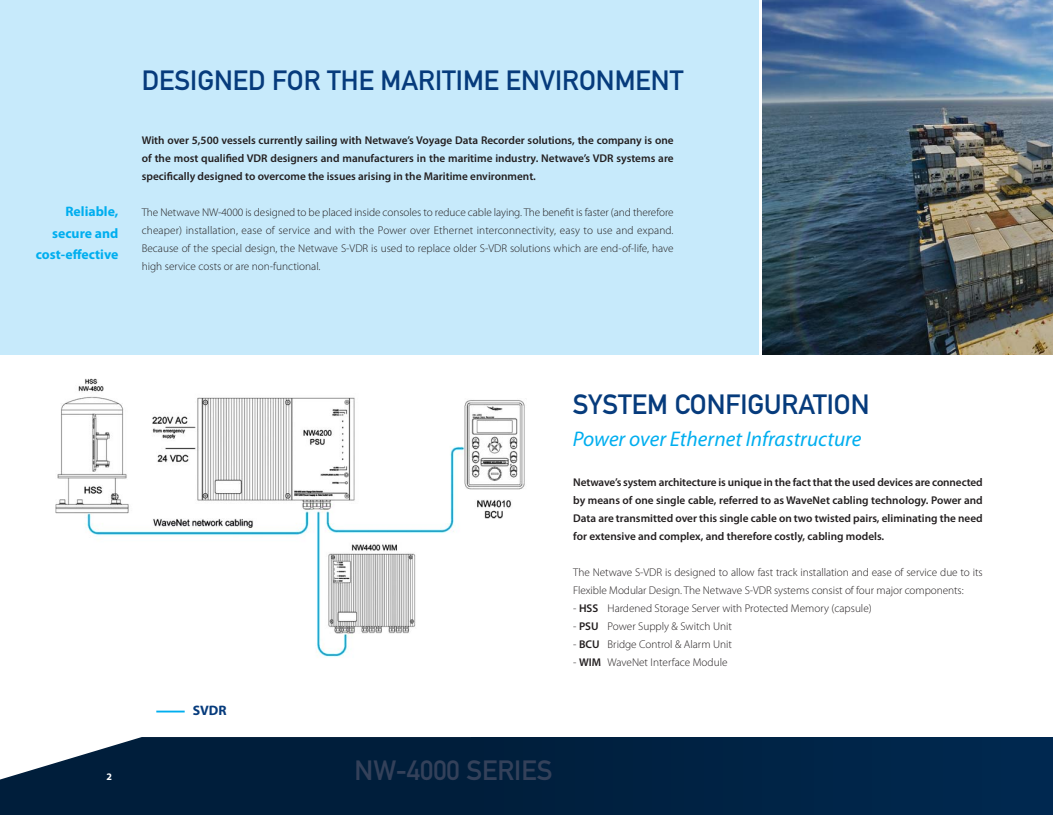
<style>
.page{position:relative;width:1053px;height:815px;background:#fff}
.page>*{position:absolute;margin:0;border:0;box-sizing:border-box;transform-origin:0 0}
.t1{font:27.5px "DIN Mittelschrift Alternate";color:#063b7c}
.t2{font:27.5px "DIN Mittelschrift Alternate";color:#34415a}
.t3{font:italic 21.25px "Myriad Pro";color:#00aeef}
.t4{font:700 13.75px/21.2px "Myriad Pro";color:#00aeef;text-align:right}
.t5{font:700 13.75px "Myriad Pro";color:#063b7c}
.t6{font:300 11.25px/18px "Myriad Pro";letter-spacing:-.005em;color:#231f20}
.t7{font:600 11.25px/18px "Myriad Pro";color:#231f20;text-align:justify}
.t8{font:700 10px "Myriad Pro";color:#fff}
.s1{font-weight:600}
</style>
<div class="page">
<div style="left:0;top:0;width:758px;height:354px;background:#c7eafb"></div>
<svg style="left:0;top:737px;width:472px;height:78px;background:#15304b"></svg>
<div style="left:472px;top:737px;width:580px;height:78px;background:#002345"></div>
<img style="left:762px;top:0;width:290px;height:354px">
<img style="left:55px;top:378px;width:470px;height:279px">
<svg style="left:156px;top:711px;width:29px;height:1px"></svg>
<p class="t4" style="left:36px;top:201px;width:84px">Reliable, secure and cost-effective</p>
<h1 class="t1" style="left:142px;top:71px;width:543px">DESIGNED FOR THE MARITIME ENVIRONMENT</h1>
<p class="t7" style="left:142px;top:132px;width:533px">With over 5,500 vessels currently sailing with Netwave’s Voyage Data Recorder solutions, the company is one of the most qualified VDR designers and manufacturers in the maritime industry. Netwave’s VDR systems are specifically designed to overcome the issues arising in the Maritime environment.</p>
<p class="t6" style="left:142px;top:204px;width:533px;text-align:justify">The Netwave NW-4000 is designed to be placed inside consoles to reduce cable laying. The benefit is faster (and therefore cheaper) installation, ease of service and with the Power over Ethernet interconnectivity, easy to use and expand.<br>Because of the special design, the Netwave S-VDR is used to replace older S-VDR solutions which are end-of-life, have high service costs or are non-functional.</p>
<p class="t8" style="left:106px;top:770px;width:7px">2</p>
<p class="t5" style="left:193px;top:702px;width:35px">SVDR</p>
<h1 class="t1" style="left:572px;top:394px;width:298px">SYSTEM CONFIGURATION</h1>
<h2 class="t3" style="left:572px;top:431px;width:290px">Power over Ethernet Infrastructure</h2>
<p class="t7" style="left:573px;top:474px;width:411px">Netwave’s system architecture is unique in the fact that the used devices are connected by means of one single cable, referred to as WaveNet cabling technology. Power and Data are transmitted over this single cable on two twisted pairs, eliminating the need for extensive and complex, and therefore costly, cabling models.</p>
<p class="t6" style="left:573px;top:564px;width:411px">The Netwave S-VDR is designed to allow fast track installation and ease of service due to its<br>Flexible Modular Design. The Netwave S-VDR systems consist of four major components:</p>
<p class="t6" style="left:573px;top:600px;width:300px">- <span class="s1">HSS</span> Hardened Storage Server with Protected Memory (capsule)</p>
<p class="t6" style="left:573px;top:618px;width:160px">- <span class="s1">PSU</span> Power Supply &amp; Switch Unit</p>
<p class="t6" style="left:573px;top:636px;width:160px">- <span class="s1">BCU</span> Bridge Control &amp; Alarm Unit</p>
<p class="t6" style="left:573px;top:654px;width:156px">- <span class="s1">WIM</span> WaveNet Interface Module</p>
<h1 class="t2" style="left:354px;top:761px;width:199px">NW-4000 SERIES</h1>
</div>
